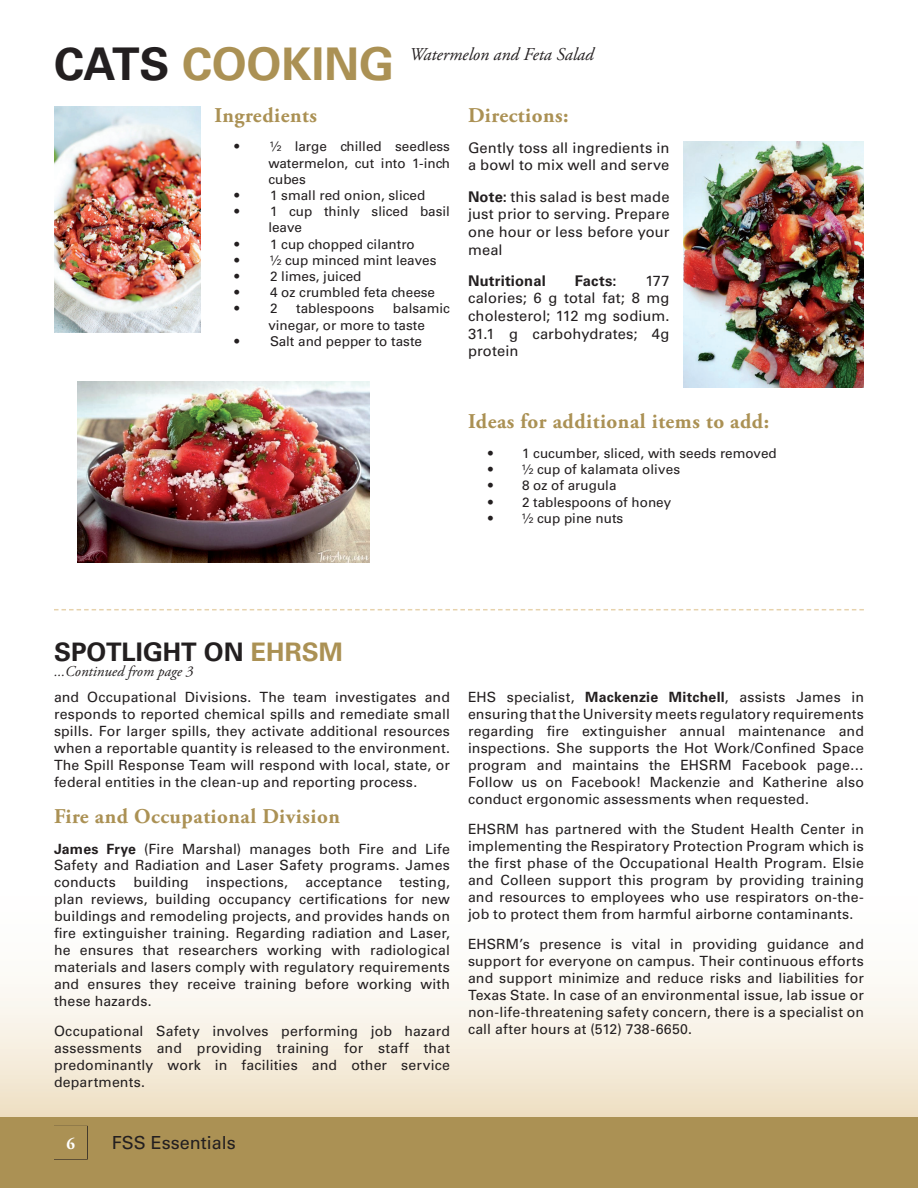
<style>
.page{position:relative;width:918px;height:1188px;background:#fff}
.page>*{position:absolute;margin:0;border:0;box-sizing:border-box;transform-origin:0 0}
.t1{font:700 45px "Univers LT Std";letter-spacing:-.005em;color:#ab9154}
.t2{font:700 25.5px "Univers LT Std";color:#231f20}
.t3{font:700 21px "Adobe Garamond Pro";letter-spacing:.025em;color:#ab9154}
.t4{font:italic 18px "Adobe Garamond Pro";color:#231f20}
.t5{font:18px "Univers LT Std";color:#231f20}
.t6{font:700 16.5px "Adobe Garamond Pro";color:#fff}
.t7{font:italic 15px "Adobe Garamond Pro";color:#231f20}
.t8{font:14.7px/17.7px "Univers LT Std";letter-spacing:.01em;color:#231f20;text-align:justify}
.t9{font:700 14.7px "Univers LT Std";letter-spacing:.015em;color:#231f20}
.t10{font:14.1px/17px "Univers LT Std";letter-spacing:.01em;color:#231f20;text-align:justify}
.t11{font:13.5px/16.2px "Univers LT Std";color:#231f20}
.s1{color:#231f20}
.s2{font-weight:700}
.s3{color:#ab9154}
</style>
<div class="page">
<svg style="left:0;top:984px;width:918px;height:134px"></svg>
<div style="left:0;top:1118px;width:918px;height:70px;background:#ab9154"></div>
<div style="left:54px;top:1126px;width:34px;height:34px;border:2px solid #231f20"></div>
<svg style="left:54px;top:609px;width:810px;height:1px"></svg>
<img style="left:54px;top:106px;width:147px;height:227px">
<img style="left:78px;top:381px;width:291px;height:182px">
<img style="left:683px;top:141px;width:181px;height:246px">
<div style="left:55px;top:1127px;width:32px;height:32px;background:#ab9154"></div>
<h1 class="t1" style="left:54px;top:38px;width:342px"><span class="s1">CATS</span> COOKING</h1>
<h3 class="t3" style="left:214px;top:103px;width:104px">Ingredients</h3>
<p class="t11" style="left:268px;top:139px;width:183px;text-align:justify;text-indent:-34px">• ½ large chilled seedless watermelon, cut into 1-inch cubes</p>
<p class="t11" style="left:235px;top:187px;width:192px">• 1 small red onion, sliced</p>
<p class="t11" style="left:268px;top:203px;width:183px;text-indent:-34px">• 1 cup thinly sliced basil leave</p>
<p class="t11" style="left:235px;top:236px;width:182px">• 1 cup chopped cilantro</p>
<p class="t11" style="left:235px;top:252px;width:203px">• ½ cup minced mint leaves</p>
<p class="t11" style="left:235px;top:268px;width:128px">• 2 limes, juiced</p>
<p class="t11" style="left:235px;top:284px;width:202px">• 4 oz crumbled feta cheese</p>
<p class="t11" style="left:235px;top:301px;width:44px">• 2</p>
<p class="t11" style="left:296px;top:301px;width:80px">tablespoons</p>
<p class="t4" style="left:409px;top:44px;width:186px">Watermelon and Feta Salad</p>
<h3 class="t3" style="left:468px;top:103px;width:102px">Directions:</h3>
<p class="t8" style="left:468px;top:139px;width:203px">Gently toss all ingredients in a bowl to mix well and serve</p>
<p class="t8" style="left:468px;top:188px;width:203px"><span class="s2">Note:</span> this salad is best made just prior to serving. Prepare one hour or less before your meal</p>
<p class="t9" style="left:468px;top:272px;width:79px">Nutritional</p>
<p class="t9" style="left:575px;top:272px;width:43px">Facts:</p>
<p class="t8" style="left:468px;top:272px;width:203px;text-indent:177px">177 calories; 6 g total fat; 8 mg cholesterol; 112 mg sodium.<br>31.1 g carbohydrates; 4g protein</p>
<p class="t11" style="left:268px;top:301px;width:183px;text-indent:125px">balsamic vinegar, or more to taste</p>
<p class="t11" style="left:235px;top:333px;width:189px">• Salt and pepper to taste</p>
<h3 class="t3" style="left:468px;top:409px;width:303px">Ideas for additional items to add:</h3>
<p class="t11" style="left:488px;top:445px;width:290px">• 1 cucumber, sliced, with seeds removed</p>
<p class="t11" style="left:488px;top:461px;width:193px">• ½ cup of kalamata olives</p>
<p class="t11" style="left:488px;top:478px;width:130px">• 8 oz of arugula</p>
<p class="t11" style="left:488px;top:494px;width:185px">• 2 tablespoons of honey</p>
<p class="t11" style="left:488px;top:510px;width:137px">• ½ cup pine nuts</p>
<h2 class="t2" style="left:54px;top:637px;width:290px">SPOTLIGHT ON <span class="s3">EHRSM</span></h2>
<p class="t7" style="left:54px;top:662px;width:141px">...Continued from page 3</p>
<p class="t10" style="left:54px;top:689px;width:398px">and Occupational Divisions. The team investigates and responds to reported chemical spills and remediate small spills. For larger spills, they activate additional resources when a reportable quantity is released to the environment.<br>The Spill Response Team will respond with local, state, or federal entities in the clean-up and reporting process.</p>
<h3 class="t3" style="left:54px;top:804px;width:287px">Fire and Occupational Division</h3>
<p class="t10" style="left:54px;top:840px;width:398px"><span class="s2">James Frye</span> (Fire Marshal) manages both Fire and Life Safety and Radiation and Laser Safety programs. James conducts building inspections, acceptance testing, plan reviews, building occupancy certifcations for new buildings and remodeling projects, and provides hands on fre extinguisher training. Regarding radiation and Laser, he ensures that researchers working with radiological materials and lasers comply with regulatory requirements and ensures they receive training before working with these hazards.</p>
<p class="t10" style="left:54px;top:1023px;width:398px">Occupational Safety involves performing job hazard assessments and providing training for staff that predominantly work in facilities and other service departments.</p>
<p class="t10" style="left:468px;top:689px;width:398px">EHS specialist, <span class="s2">Mackenzie Mitchell</span>, assists James in ensuring that the University meets regulatory requirements regarding fre extinguisher annual maintenance and inspections. She supports the Hot Work/Confned Space program and maintains the EHSRM Facebook page… Follow us on Facebook! Mackenzie and Katherine also conduct ergonomic assessments when requested.</p>
<p class="t10" style="left:468px;top:821px;width:398px">EHSRM has partnered with the Student Health Center in implementing the Respiratory Protection Program which is the frst phase of the Occupational Health Program. Elsie and Colleen support this program by providing training and resources to employees who use respirators on-the&shy;job to protect them from harmful airborne contaminants.</p>
<p class="t10" style="left:468px;top:936px;width:398px">EHSRM’s presence is vital in providing guidance and support for everyone on campus. Their continuous efforts and support minimize and reduce risks and liabilities for Texas State. In case of an environmental issue, lab issue or non-life-threatening safety concern, there is a specialist on call after hours at (512) 738-6650.</p>
<p class="t6" style="left:67px;top:1134px;width:10px">6</p>
<p class="t5" style="left:112px;top:1132px;width:126px">FSS Essentials</p>
</div>
